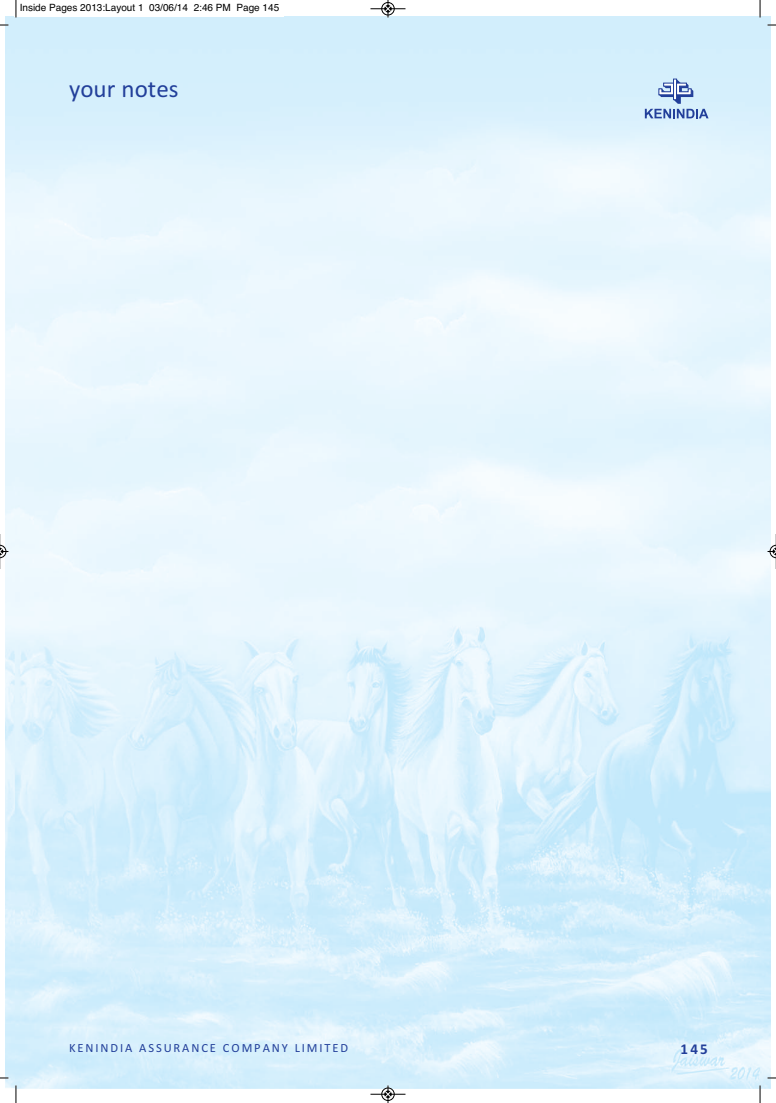
<style>
.page{position:relative;width:776px;height:1103px;background:#fff}
.page>*{position:absolute;margin:0;border:0;box-sizing:border-box;transform-origin:0 0}
.t1{font:25px "Calibri";color:#223f9a}
.t2{font:700 15px "Calibri";color:#223f9a}
.t3{font:12.5px "Calibri";letter-spacing:.15em;color:#223f9a}
.t4{font:10px "Helvetica";color:#000}
</style>
<div class="page">
<img style="left:5px;top:16px;width:11px;height:1072px">
<img style="left:16px;top:16px;width:754px;height:1072px">
<svg style="left:645px;top:79px;width:64px;height:39px;background:#aec6e4"></svg>
<svg style="left:16px;top:0;width:1px;height:18px"></svg>
<svg style="left:760px;top:0;width:1px;height:18px"></svg>
<svg style="left:16px;top:1085px;width:1px;height:17px"></svg>
<svg style="left:760px;top:1085px;width:1px;height:17px"></svg>
<div style="left:381px;top:2px;width:14px;height:13px;border:1px solid #fff;border-radius:50%"></div>
<hr style="left:370px;top:9px;width:35px;height:1px;background:#000">
<div style="left:382px;top:2px;width:12px;height:13px;border:1px solid #000;border-radius:50%"></div>
<svg style="left:385px;top:0;width:6px;height:18px"></svg>
<div style="left:381px;top:1087px;width:14px;height:13px;border:1px solid #fff;border-radius:50%"></div>
<hr style="left:370px;top:1093px;width:35px;height:1px;background:#000">
<div style="left:382px;top:1087px;width:12px;height:13px;border:1px solid #000;border-radius:50%"></div>
<svg style="left:385px;top:1085px;width:6px;height:17px"></svg>
<hr style="left:0;top:534px;width:1px;height:35px;background:#000">
<svg style="left:0;top:545px;width:8px;height:13px"></svg>
<hr style="left:775px;top:534px;width:1px;height:35px;background:#000">
<svg style="left:768px;top:545px;width:8px;height:13px"></svg>
<p class="t4" style="left:20px;top:4px;width:261px">Inside Pages 2013:Layout 1 03/06/14 2:46 PM Page 145</p>
<h1 class="t1" style="left:69px;top:80px;width:111px">your notes</h1>
<p class="t3" style="left:69px;top:1043px;width:281px">KENINDIA ASSURANCE COMPANY LIMITED</p>
<h2 class="t2" style="left:680px;top:1039px;width:29px">145</h2>
</div>
